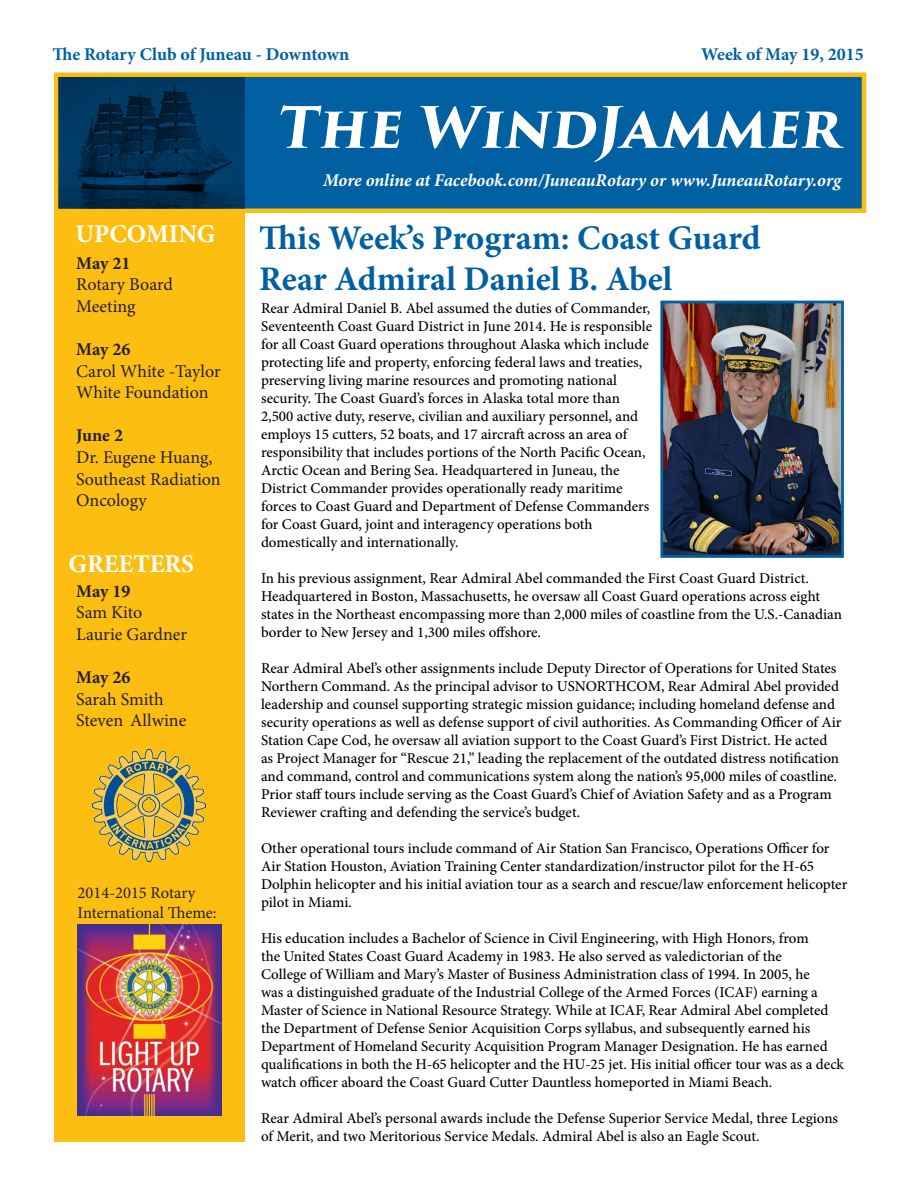
<style>
.page{position:relative;width:918px;height:1188px;background:#fff}
.page>*{position:absolute;margin:0;border:0;box-sizing:border-box;transform-origin:0 0}
.t1{font:700 55.5px "Trajan Pro 3";color:#fff}
.t2{font:700 34.5px "Minion Pro";color:#0060a1}
.t3{font:700 25.5px "Minion Pro";color:#fff}
.t4{font:18px/21.6px "Minion Pro";color:#231f20}
.t5{font:italic 700 18px "Minion Pro";letter-spacing:-.005em;color:#fff}
.t6{font:700 18px "Minion Pro";letter-spacing:-.005em;color:#0060a1}
.t7{font:700 18px "Minion Pro";letter-spacing:-.01em;color:#231f20}
.t8{font:16.5px/19.8px "Minion Pro";color:#231f20}
.t9{font:500 15px/18px "Minion Pro";color:#000}
</style>
<div class="page">
<div style="left:54px;top:72px;width:812px;height:141px;background:#0060a1;border:4px solid #fdbe12"></div>
<div style="left:54px;top:209px;width:191px;height:932px;background:#fdbe12"></div>
<img style="left:93px;top:750px;width:112px;height:112px">
<img style="left:78px;top:925px;width:143px;height:191px">
<img style="left:59px;top:77px;width:186px;height:131px">
<img style="left:664px;top:305px;width:176px;height:249px">
<div style="left:660px;top:301px;width:184px;height:257px;border:3px solid #0060a1"></div>
<p class="t6" style="left:52px;top:41px;width:298px">The Rotary Club of Juneau - Downtown</p>
<p class="t6" style="left:701px;top:41px;width:164px">Week of May 19, 2015</p>
<p class="t3" style="left:76px;top:216px;width:141px">UPCOMING</p>
<p class="t7" style="left:76px;top:250px;width:56px">May 21</p>
<p class="t4" style="left:76px;top:274px;width:99px">Rotary Board</p>
<p class="t4" style="left:76px;top:295px;width:61px">Meeting</p>
<p class="t7" style="left:76px;top:337px;width:56px">May 26</p>
<p class="t4" style="left:76px;top:360px;width:146px">Carol White -Taylor<br>White Foundation</p>
<p class="t7" style="left:76px;top:423px;width:48px">June 2</p>
<p class="t4" style="left:76px;top:447px;width:138px">Dr. Eugene Huang,</p>
<p class="t4" style="left:76px;top:468px;width:146px">Southeast Radiation<br>Oncology</p>
<p class="t3" style="left:68px;top:546px;width:127px">GREETERS</p>
<p class="t7" style="left:76px;top:578px;width:56px">May 19</p>
<p class="t4" style="left:76px;top:602px;width:68px">Sam Kito</p>
<p class="t4" style="left:76px;top:624px;width:113px">Laurie Gardner</p>
<p class="t7" style="left:76px;top:665px;width:56px">May 26</p>
<p class="t4" style="left:76px;top:688px;width:89px">Sarah Smith</p>
<p class="t4" style="left:76px;top:710px;width:112px">Steven Allwine</p>
<p class="t8" style="left:78px;top:883px;width:140px">2014-2015 Rotary<br>International Theme:</p>
<p class="t1" style="left:276px;top:86px;width:565px">The WindJammer</p>
<p class="t5" style="left:323px;top:168px;width:520px">More online at Facebook.com/JuneauRotary or www.JuneauRotary.org</p>
<p class="t2" style="left:259px;top:214px;width:503px">This Week’s Program: Coast Guard</p>
<p class="t2" style="left:259px;top:255px;width:415px">Rear Admiral Daniel B. Abel</p>
<p class="t9" style="left:261px;top:300px;width:393px">Rear Admiral Daniel B. Abel assumed the duties of Commander, Seventeenth Coast Guard District in June 2014. He is responsible for all Coast Guard operations throughout Alaska which include protecting life and property, enforcing federal laws and treaties, preserving living marine resources and promoting national security. The Coast Guard’s forces in Alaska total more than 2,500 active duty, reserve, civilian and auxiliary personnel, and employs 15 cutters, 52 boats, and 17 aircraft across an area of responsibility that includes portions of the North Pacific Ocean, Arctic Ocean and Bering Sea. Headquartered in Juneau, the District Commander provides operationally ready maritime forces to Coast Guard and Department of Defense Commanders for Coast Guard, joint and interagency operations both domestically and internationally.</p>
<p class="t9" style="left:261px;top:570px;width:582px">In his previous assignment, Rear Admiral Abel commanded the First Coast Guard District.<br>Headquartered in Boston, Massachusetts, he oversaw all Coast Guard operations across eight states in the Northeast encompassing more than 2,000 miles of coastline from the U.S.-Canadian border to New Jersey and 1,300 miles offshore.</p>
<p class="t9" style="left:261px;top:660px;width:582px">Rear Admiral Abel’s other assignments include Deputy Director of Operations for United States Northern Command. As the principal advisor to USNORTHCOM, Rear Admiral Abel provided leadership and counsel supporting strategic mission guidance; including homeland defense and security operations as well as defense support of civil authorities. As Commanding Officer of Air Station Cape Cod, he oversaw all aviation support to the Coast Guard’s First District. He acted as Project Manager for “Rescue 21,” leading the replacement of the outdated distress notification and command, control and communications system along the nation’s 95,000 miles of coastline.<br>Prior staff tours include serving as the Coast Guard’s Chief of Aviation Safety and as a Program Reviewer crafting and defending the service’s budget.</p>
<p class="t9" style="left:261px;top:840px;width:588px">Other operational tours include command of Air Station San Francisco, Operations Officer for Air Station Houston, Aviation Training Center standardization/instructor pilot for the H-65<br>Dolphin helicopter and his initial aviation tour as a search and rescue/law enforcement helicopter pilot in Miami.</p>
<p class="t9" style="left:261px;top:930px;width:585px">His education includes a Bachelor of Science in Civil Engineering, with High Honors, from<br>the United States Coast Guard Academy in 1983. He also served as valedictorian of the<br>College of William and Mary’s Master of Business Administration class of 1994. In 2005, he<br>was a distinguished graduate of the Industrial College of the Armed Forces (ICAF) earning a Master of Science in National Resource Strategy. While at ICAF, Rear Admiral Abel completed the Department of Defense Senior Acquisition Corps syllabus, and subsequently earned his Department of Homeland Security Acquisition Program Manager Designation. He has earned qualifications in both the H-65 helicopter and the HU-25 jet. His initial officer tour was as a deck watch officer aboard the Coast Guard Cutter Dauntless homeported in Miami Beach.</p>
<p class="t9" style="left:261px;top:1110px;width:579px">Rear Admiral Abel’s personal awards include the Defense Superior Service Medal, three Legions of Merit, and two Meritorious Service Medals. Admiral Abel is also an Eagle Scout.</p>
</div>
